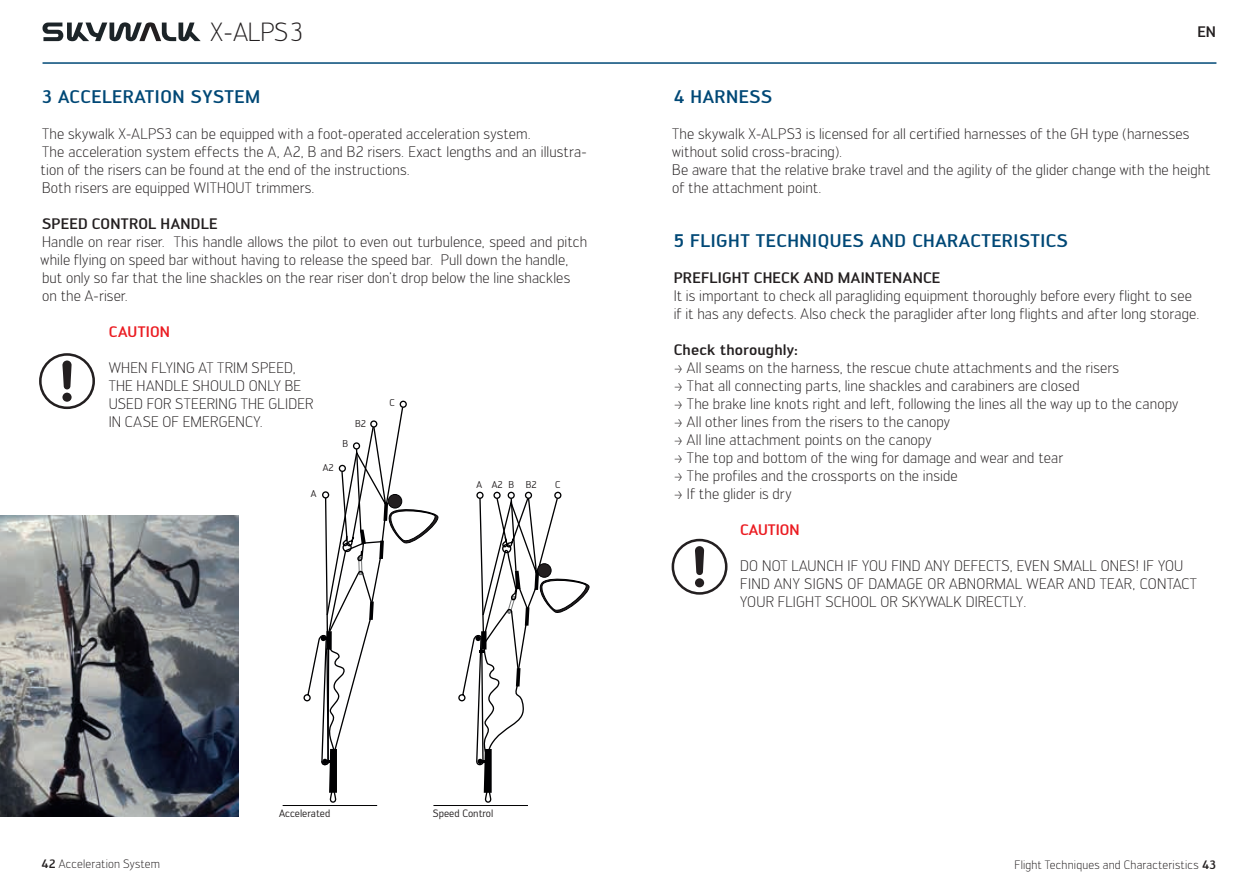
<style>
.page{position:relative;width:1259px;height:893px;background:#fff}
.page>*{position:absolute;margin:0;border:0;box-sizing:border-box;transform-origin:0 0}
.t1{font:300 25.8px "Engel";color:#231f20}
.t2{font:500 18px "Engel";letter-spacing:.03em;color:#004876}
.t3{font:300 15px/18px "Engel";letter-spacing:.005em;color:#231f20}
.t4{font:500 15px "Engel";letter-spacing:.015em;color:#231f20}
.t5{font:500 15px "Engel";color:#eb1c22}
.t6{font:300 12px "Engel";letter-spacing:.015em;color:#231f20}
.t7{font:10.5px "Engel";color:#231f20}
.t8{font:9.75px "Engel";color:#231f20}
.s1{font-weight:500}
</style>
<div class="page">
<svg style="left:43px;top:22px;width:158px;height:19px"></svg>
<hr style="left:43px;top:62px;width:586px;height:2px;background:#004977">
<hr style="left:629px;top:62px;width:587px;height:2px;background:#004977">
<svg style="left:62px;top:360px;width:10px;height:29px"></svg>
<div style="left:62px;top:393px;width:10px;height:9px;background:#231f20;border-radius:50%"></div>
<div style="left:39px;top:353px;width:56px;height:56px;border:3px solid #231f20;border-radius:50%"></div>
<svg style="left:695px;top:546px;width:9px;height:29px"></svg>
<div style="left:695px;top:578px;width:9px;height:9px;background:#231f20;border-radius:50%"></div>
<div style="left:671px;top:539px;width:56px;height:56px;border:3px solid #231f20;border-radius:50%"></div>
<div style="left:400px;top:401px;width:7px;height:7px;border:1px solid #000002;border-radius:50%"></div>
<hr style="left:283px;top:805px;width:94px;height:1px;background:#000002">
<div style="left:554px;top:492px;width:7px;height:7px;border:1px solid #000002;border-radius:50%"></div>
<div style="left:476px;top:492px;width:7px;height:7px;border:1px solid #000002;border-radius:50%"></div>
<div style="left:493px;top:492px;width:7px;height:7px;border:1px solid #000002;border-radius:50%"></div>
<div style="left:507px;top:492px;width:8px;height:7px;border:1px solid #000002;border-radius:50%"></div>
<div style="left:525px;top:492px;width:7px;height:7px;border:1px solid #000002;border-radius:50%"></div>
<hr style="left:433px;top:805px;width:95px;height:1px;background:#000002">
<svg style="left:303px;top:406px;width:136px;height:400px"></svg>
<svg style="left:458px;top:497px;width:132px;height:306px"></svg>
<img style="left:0;top:516px;width:238px;height:300px">
<h1 class="t1" style="left:210px;top:17px;width:94px">X-ALPS3</h1>
<p class="t2" style="left:42px;top:86px;width:220px">3 ACCELERATION SYSTEM</p>
<p class="t3" style="left:41px;top:125px;width:548px">The skywalk X-ALPS3 can be equipped with a foot-operated acceleration system.<br>The acceleration system effects the A, A2, B and B2 risers. Exact lengths and an illustra&shy;tion of the risers can be found at the end of the instructions.<br>Both risers are equipped WITHOUT trimmers.</p>
<p class="t4" style="left:42px;top:215px;width:177px">SPEED CONTROL HANDLE</p>
<p class="t3" style="left:41px;top:233px;width:548px">Handle on rear riser. This handle allows the pilot to even out turbulence, speed and pitch while flying on speed bar without having to release the speed bar. Pull down the handle, but only so far that the line shackles on the rear riser don’t drop below the line shackles on the A-riser.</p>
<p class="t5" style="left:109px;top:323px;width:63px">CAUTION</p>
<p class="t3" style="left:109px;top:359px;width:206px">WHEN FLYING AT TRIM SPEED,<br>THE HANDLE SHOULD ONLY BE<br>USED FOR STEERING THE GLIDER<br>IN CASE OF EMERGENCY.</p>
<p class="t8" style="left:389px;top:397px;width:7px">C</p>
<p class="t8" style="left:355px;top:418px;width:12px">B2</p>
<p class="t8" style="left:323px;top:462px;width:12px">A2</p>
<p class="t8" style="left:311px;top:488px;width:7px">A</p>
<p class="t8" style="left:342px;top:438px;width:7px">B</p>
<p class="t8" style="left:476px;top:479px;width:62px">A A2B B2</p>
<p class="t8" style="left:555px;top:479px;width:7px">C</p>
<p class="t7" style="left:279px;top:807px;width:53px">Accelerated</p>
<p class="t7" style="left:433px;top:807px;width:62px">Speed Control</p>
<p class="t8" style="left:432px;top:808px;width:58px">Speed Control</p>
<p class="t8" style="left:281px;top:808px;width:52px">Beschleunigt</p>
<p class="t4" style="left:1197px;top:23px;width:20px">EN</p>
<p class="t2" style="left:674px;top:86px;width:100px">4 HARNESS</p>
<p class="t3" style="left:672px;top:125px;width:540px">The skywalk X-ALPS3 is licensed for all certified harnesses of the GH type (harnesses without solid cross-bracing).<br>Be aware that the relative brake travel and the agility of the glider change with the height of the attachment point.</p>
<p class="t2" style="left:674px;top:230px;width:396px">5 FLIGHT TECHNIQUES AND CHARACTERISTICS</p>
<p class="t4" style="left:674px;top:269px;width:268px">PREFLIGHT CHECK AND MAINTENANCE</p>
<p class="t3" style="left:674px;top:287px;width:527px">It is important to check all paragliding equipment thoroughly before every flight to see if it has any defects. Also check the paraglider after long flights and after long storage.</p>
<p class="t4" style="left:674px;top:341px;width:126px">Check thoroughly:</p>
<p class="t3" style="left:674px;top:359px;width:506px">&gt; All seams on the harness, the rescue chute attachments and the risers<br>&gt; That all connecting parts, line shackles and carabiners are closed<br>&gt; The brake line knots right and left, following the lines all the way up to the canopy &gt; All other lines from the risers to the canopy<br>&gt; All line attachment points on the canopy<br>&gt; The top and bottom of the wing for damage and wear and tear<br>&gt; The profiles and the crossports on the inside<br>&gt; If the glider is dry</p>
<p class="t5" style="left:740px;top:521px;width:61px">CAUTION</p>
<p class="t3" style="left:740px;top:557px;width:458px">DO NOT LAUNCH IF YOU FIND ANY DEFECTS, EVEN SMALL ONES! IF YOU<br>FIND ANY SIGNS OF DAMAGE OR ABNORMAL WEAR AND TEAR, CONTACT<br>YOUR FLIGHT SCHOOL OR SKYWALK DIRECTLY.</p>
<p class="t6" style="left:41px;top:856px;width:120px"><span class="s1">42</span> Acceleration System</p>
<p class="t6" style="left:1014px;top:858px;width:203px">Flight Techniques and Characteristics <span class="s1">43</span></p>
</div>
